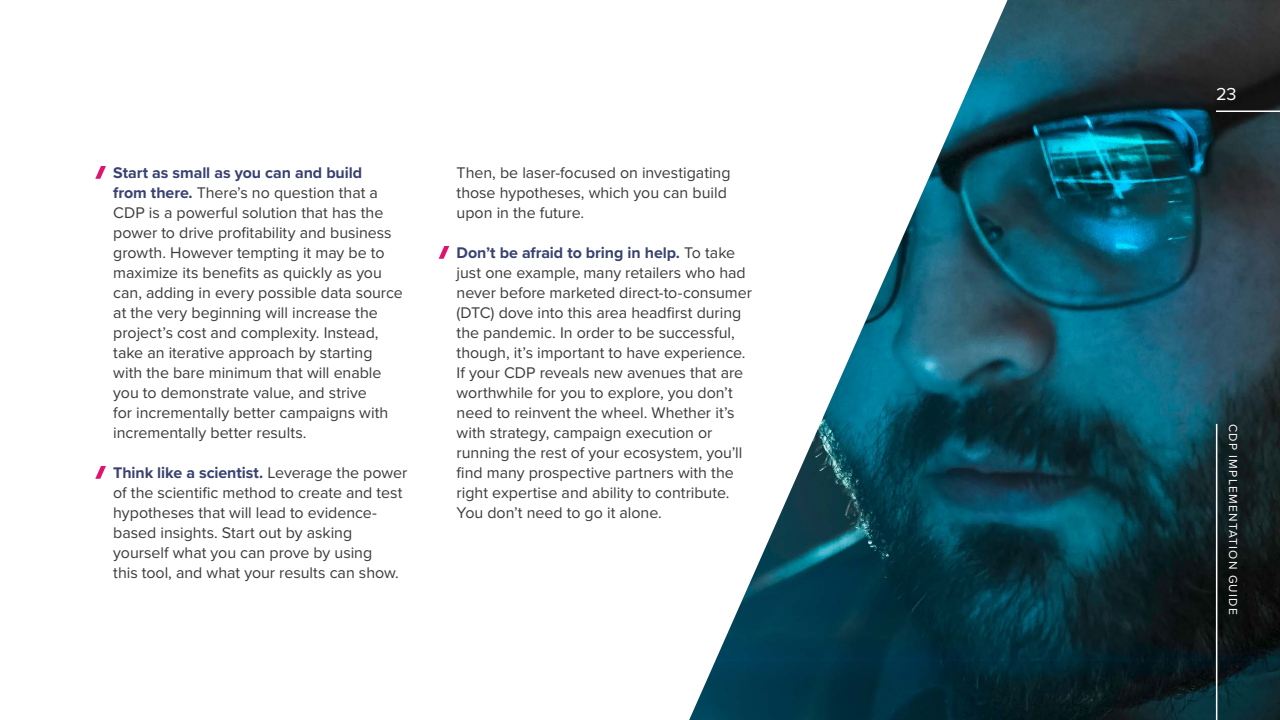
<style>
.page{position:relative;width:1280px;height:720px;background:#fff}
.page>*{position:absolute;margin:0;border:0;box-sizing:border-box;transform-origin:0 0}
.t1{font:18px "Proxima Nova";color:#fff}
.t2{font:16px/20px "Proxima Nova";letter-spacing:-.005em;color:#3c3c3b}
.t3{font:12px "Proxima Nova";letter-spacing:.1em;color:#fff}
.s1{font-weight:700;color:#394271}
</style>
<div class="page">
<svg style="left:95px;top:166px;width:11px;height:13px"></svg>
<svg style="left:95px;top:466px;width:11px;height:13px"></svg>
<svg style="left:439px;top:246px;width:10px;height:13px"></svg>
<img style="left:689px;top:0;width:591px;height:720px">
<hr style="left:1216px;top:424px;width:1px;height:296px;background:#fff">
<hr style="left:1216px;top:110px;width:64px;height:2px;background:#fff">
<p class="t2" style="left:113px;top:163px;width:291px"><span class="s1">Start as small as you can and build<br>from there.</span> There’s no question that a CDP is a powerful solution that has the power to drive profitability and business growth. However tempting it may be to maximize its benefits as quickly as you can, adding in every possible data source at the very beginning will increase the project’s cost and complexity. Instead, take an iterative approach by starting with the bare minimum that will enable you to demonstrate value, and strive<br>for incrementally better campaigns with incrementally better results.</p>
<p class="t2" style="left:113px;top:463px;width:296px"><span class="s1">Think like a scientist.</span> Leverage the power of the scientific method to create and test hypotheses that will lead to evidence&shy;based insights. Start out by asking yourself what you can prove by using<br>this tool, and what your results can show.</p>
<p class="t2" style="left:457px;top:163px;width:275px">Then, be laser-focused on investigating those hypotheses, which you can build upon in the future.</p>
<p class="t2" style="left:457px;top:243px;width:297px"><span class="s1">Don’t be afraid to bring in help.</span> To take just one example, many retailers who had never before marketed direct-to-consumer (DTC) dove into this area headfirst during the pandemic. In order to be successful, though, it’s important to have experience.<br>If your CDP reveals new avenues that are worthwhile for you to explore, you don’t need to reinvent the wheel. Whether it’s with strategy, campaign execution or running the rest of your ecosystem, you’ll find many prospective partners with the right expertise and ability to contribute.<br>You don’t need to go it alone.</p>
<p class="t1" style="left:1216px;top:83px;width:22px">23</p>
<p class="t3" style="left:1240px;top:424px;width:192px;rotate:90deg">CDP IMPLEMENTATION GUIDE</p>
</div>
